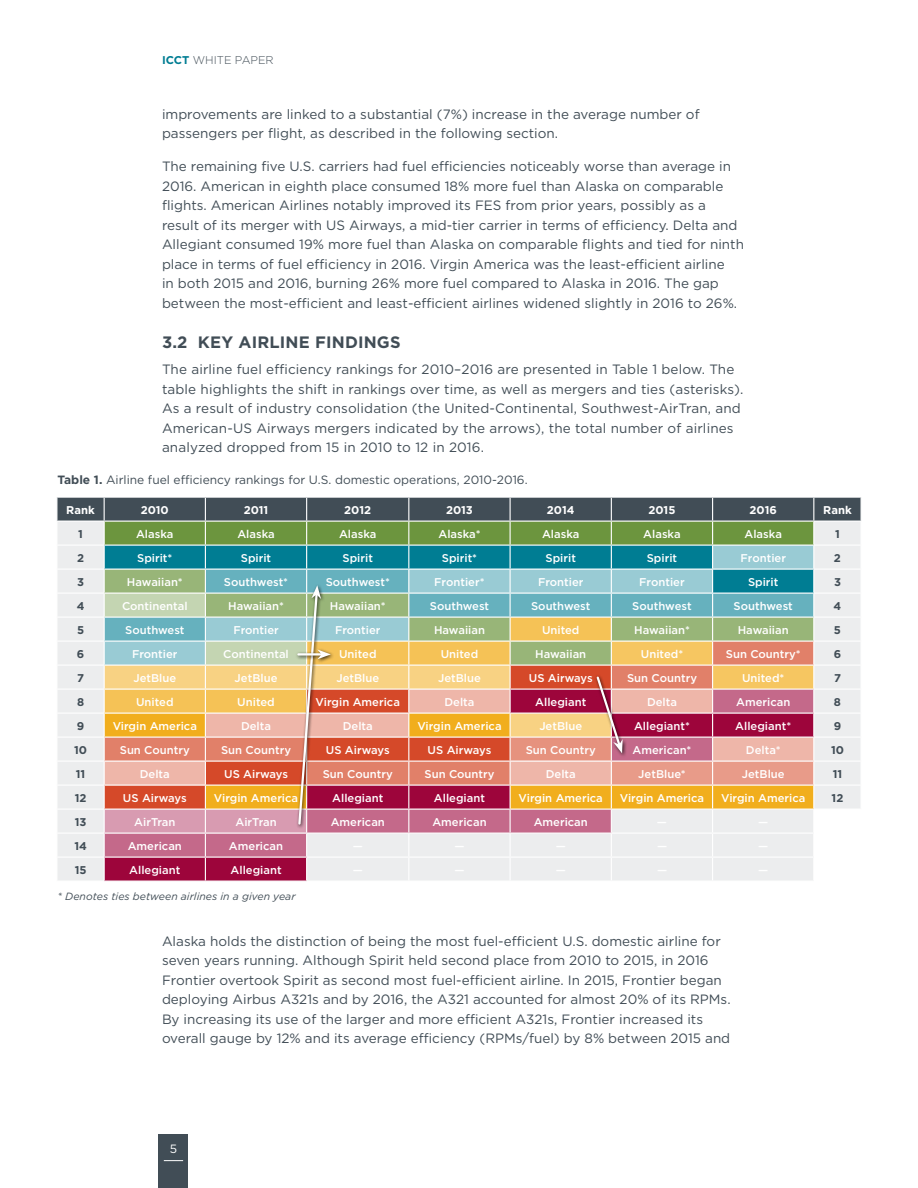
<style>
.page{position:relative;width:918px;height:1188px;background:#fff}
.page>*{position:absolute;margin:0;border:0;box-sizing:border-box;transform-origin:0 0}
.t1{font:700 16.5px "Gotham";letter-spacing:.01em;color:#414d56}
.t2{font:13.5px/19.5px "Gotham";color:#414d56}
.t3{font:12px "Gotham";color:#414d56}
.t4{font:12px "Gotham";color:#fff}
.t5{font:500 11.25px "Gotham";color:#fff}
.t6{font:700 11.25px "Gotham";color:#fff}
.t7{font:700 11.25px "Gotham";color:#414d56}
.t8{font:300 11.25px "Gotham";color:#414d56}
.t9{font:italic 10.5px "Gotham";color:#414d56}
.s1{font-weight:700;color:#007d93}
.s2{font-weight:700}
</style>
<div class="page">
<div style="left:159px;top:1134px;width:29px;height:54px;background:#414d56"></div>
<svg style="left:164px;top:1160px;width:19px;height:1px"></svg>
<svg style="left:57px;top:497px;width:804px;height:384px;background:#b9a794"></svg>
<p class="t8" style="left:162px;top:53px;width:113px"><span class="s1">ICCT</span> WHITE PAPER</p>
<p class="t2" style="left:162px;top:104px;width:539px">improvements are linked to a substantial (7%) increase in the average number of passengers per flight, as described in the following section.</p>
<p class="t2" style="left:162px;top:156px;width:584px">The remaining five U.S. carriers had fuel efficiencies noticeably worse than average in 2016. American in eighth place consumed 18% more fuel than Alaska on comparable flights. American Airlines notably improved its FES from prior years, possibly as a result of its merger with US Airways, a mid-tier carrier in terms of efficiency. Delta and Allegiant consumed 19% more fuel than Alaska on comparable flights and tied for ninth place in terms of fuel efficiency in 2016. Virgin America was the least-efficient airline<br>in both 2015 and 2016, burning 26% more fuel compared to Alaska in 2016. The gap between the most-efficient and least-efficient airlines widened slightly in 2016 to 26%.</p>
<p class="t1" style="left:162px;top:331px;width:240px">3.2 KEY AIRLINE FINDINGS</p>
<p class="t2" style="left:162px;top:359px;width:583px">The airline fuel efficiency rankings for 2010–2016 are presented in Table 1 below. The table highlights the shift in rankings over time, as well as mergers and ties (asterisks).<br>As a result of industry consolidation (the United-Continental, Southwest-AirTran, and American-US Airways mergers indicated by the arrows), the total number of airlines analyzed dropped from 15 in 2010 to 12 in 2016.</p>
<p class="t3" style="left:58px;top:472px;width:472px"><span class="s2">Table 1.</span> Airline fuel efficiency rankings for U.S. domestic operations, 2010-2016.</p>
<p class="t6" style="left:66px;top:503px;width:30px">Rank</p>
<p class="t6" style="left:141px;top:503px;width:30px">2010</p>
<p class="t6" style="left:244px;top:503px;width:26px">2011</p>
<p class="t6" style="left:344px;top:503px;width:28px">2012</p>
<p class="t6" style="left:446px;top:503px;width:28px">2013</p>
<p class="t6" style="left:547px;top:503px;width:29px">2014</p>
<p class="t6" style="left:648px;top:503px;width:28px">2015</p>
<p class="t6" style="left:750px;top:503px;width:29px">2016</p>
<p class="t6" style="left:823px;top:503px;width:30px">Rank</p>
<p class="t7" style="left:78px;top:526px;width:6px">1</p>
<p class="t5" style="left:136px;top:526px;width:39px">Alaska</p>
<p class="t5" style="left:237px;top:526px;width:39px">Alaska</p>
<p class="t5" style="left:339px;top:526px;width:39px">Alaska</p>
<p class="t5" style="left:438px;top:526px;width:44px">Alaska*</p>
<p class="t5" style="left:542px;top:526px;width:39px">Alaska</p>
<p class="t5" style="left:643px;top:526px;width:39px">Alaska</p>
<p class="t5" style="left:745px;top:526px;width:39px">Alaska</p>
<p class="t7" style="left:835px;top:526px;width:6px">1</p>
<p class="t7" style="left:77px;top:550px;width:9px">2</p>
<p class="t5" style="left:137px;top:550px;width:37px">Spirit*</p>
<p class="t5" style="left:241px;top:550px;width:32px">Spirit</p>
<p class="t5" style="left:343px;top:550px;width:32px">Spirit</p>
<p class="t5" style="left:442px;top:550px;width:37px">Spirit*</p>
<p class="t5" style="left:546px;top:550px;width:32px">Spirit</p>
<p class="t5" style="left:647px;top:550px;width:32px">Spirit</p>
<p class="t5" style="left:741px;top:550px;width:47px">Frontier</p>
<p class="t7" style="left:834px;top:550px;width:9px">2</p>
<p class="t7" style="left:77px;top:574px;width:8px">3</p>
<p class="t5" style="left:127px;top:574px;width:57px">Hawaiian*</p>
<p class="t5" style="left:224px;top:574px;width:66px">Southwest*</p>
<p class="t5" style="left:326px;top:574px;width:66px">Southwest*</p>
<p class="t5" style="left:434px;top:574px;width:52px">Frontier*</p>
<p class="t5" style="left:538px;top:574px;width:47px">Frontier</p>
<p class="t5" style="left:639px;top:574px;width:47px">Frontier</p>
<p class="t5" style="left:748px;top:574px;width:32px">Spirit</p>
<p class="t7" style="left:834px;top:574px;width:8px">3</p>
<p class="t7" style="left:77px;top:598px;width:9px">4</p>
<p class="t5" style="left:122px;top:598px;width:67px">Continental</p>
<p class="t5" style="left:228px;top:598px;width:57px">Hawaiian*</p>
<p class="t5" style="left:330px;top:598px;width:57px">Hawaiian*</p>
<p class="t5" style="left:430px;top:598px;width:61px">Southwest</p>
<p class="t5" style="left:531px;top:598px;width:61px">Southwest</p>
<p class="t5" style="left:632px;top:598px;width:61px">Southwest</p>
<p class="t5" style="left:734px;top:598px;width:61px">Southwest</p>
<p class="t7" style="left:834px;top:598px;width:9px">4</p>
<p class="t7" style="left:77px;top:622px;width:9px">5</p>
<p class="t5" style="left:125px;top:622px;width:61px">Southwest</p>
<p class="t5" style="left:233px;top:622px;width:47px">Frontier</p>
<p class="t5" style="left:335px;top:622px;width:47px">Frontier</p>
<p class="t5" style="left:434px;top:622px;width:53px">Hawaiian</p>
<p class="t5" style="left:542px;top:622px;width:39px">United</p>
<p class="t5" style="left:634px;top:622px;width:57px">Hawaiian*</p>
<p class="t5" style="left:738px;top:622px;width:53px">Hawaiian</p>
<p class="t7" style="left:834px;top:622px;width:9px">5</p>
<p class="t7" style="left:77px;top:646px;width:9px">6</p>
<p class="t5" style="left:132px;top:646px;width:47px">Frontier</p>
<p class="t5" style="left:223px;top:646px;width:67px">Continental</p>
<p class="t5" style="left:339px;top:646px;width:39px">United</p>
<p class="t5" style="left:441px;top:646px;width:39px">United</p>
<p class="t5" style="left:535px;top:646px;width:53px">Hawaiian</p>
<p class="t5" style="left:641px;top:646px;width:44px">United*</p>
<p class="t5" style="left:726px;top:646px;width:76px">Sun Country*</p>
<p class="t7" style="left:834px;top:646px;width:9px">6</p>
<p class="t7" style="left:77px;top:670px;width:8px">7</p>
<p class="t5" style="left:133px;top:670px;width:44px">JetBlue</p>
<p class="t5" style="left:235px;top:670px;width:44px">JetBlue</p>
<p class="t5" style="left:336px;top:670px;width:44px">JetBlue</p>
<p class="t5" style="left:438px;top:670px;width:44px">JetBlue</p>
<p class="t5" style="left:529px;top:670px;width:65px">US Airways</p>
<p class="t5" style="left:627px;top:670px;width:72px">Sun Country</p>
<p class="t5" style="left:742px;top:670px;width:44px">United*</p>
<p class="t7" style="left:834px;top:670px;width:8px">7</p>
<p class="t7" style="left:77px;top:694px;width:9px">8</p>
<p class="t5" style="left:136px;top:694px;width:39px">United</p>
<p class="t5" style="left:237px;top:694px;width:39px">United</p>
<p class="t5" style="left:316px;top:694px;width:86px">Virgin America</p>
<p class="t5" style="left:445px;top:694px;width:32px">Delta</p>
<p class="t5" style="left:535px;top:694px;width:53px">Allegiant</p>
<p class="t5" style="left:647px;top:694px;width:32px">Delta</p>
<p class="t5" style="left:736px;top:694px;width:56px">American</p>
<p class="t7" style="left:834px;top:694px;width:9px">8</p>
<p class="t7" style="left:77px;top:718px;width:9px">9</p>
<p class="t5" style="left:113px;top:718px;width:86px">Virgin America</p>
<p class="t5" style="left:241px;top:718px;width:32px">Delta</p>
<p class="t5" style="left:343px;top:718px;width:32px">Delta</p>
<p class="t5" style="left:417px;top:718px;width:86px">Virgin America</p>
<p class="t5" style="left:539px;top:718px;width:44px">JetBlue</p>
<p class="t5" style="left:634px;top:718px;width:57px">Allegiant*</p>
<p class="t5" style="left:735px;top:718px;width:57px">Allegiant*</p>
<p class="t7" style="left:834px;top:718px;width:9px">9</p>
<p class="t7" style="left:74px;top:742px;width:14px">10</p>
<p class="t5" style="left:120px;top:742px;width:72px">Sun Country</p>
<p class="t5" style="left:221px;top:742px;width:72px">Sun Country</p>
<p class="t5" style="left:326px;top:742px;width:65px">US Airways</p>
<p class="t5" style="left:428px;top:742px;width:65px">US Airways</p>
<p class="t5" style="left:526px;top:742px;width:72px">Sun Country</p>
<p class="t5" style="left:633px;top:742px;width:60px">American*</p>
<p class="t5" style="left:746px;top:742px;width:36px">Delta*</p>
<p class="t7" style="left:831px;top:742px;width:14px">10</p>
<p class="t7" style="left:76px;top:766px;width:11px">11</p>
<p class="t5" style="left:140px;top:766px;width:32px">Delta</p>
<p class="t5" style="left:224px;top:766px;width:65px">US Airways</p>
<p class="t5" style="left:323px;top:766px;width:72px">Sun Country</p>
<p class="t5" style="left:425px;top:766px;width:72px">Sun Country</p>
<p class="t5" style="left:546px;top:766px;width:32px">Delta</p>
<p class="t5" style="left:638px;top:766px;width:49px">JetBlue*</p>
<p class="t5" style="left:742px;top:766px;width:44px">JetBlue</p>
<p class="t7" style="left:833px;top:766px;width:11px">11</p>
<p class="t7" style="left:75px;top:790px;width:13px">12</p>
<p class="t5" style="left:123px;top:790px;width:65px">US Airways</p>
<p class="t5" style="left:214px;top:790px;width:86px">Virgin America</p>
<p class="t5" style="left:332px;top:790px;width:53px">Allegiant</p>
<p class="t5" style="left:434px;top:790px;width:53px">Allegiant</p>
<p class="t5" style="left:519px;top:790px;width:86px">Virgin America</p>
<p class="t5" style="left:620px;top:790px;width:86px">Virgin America</p>
<p class="t5" style="left:721px;top:790px;width:86px">Virgin America</p>
<p class="t7" style="left:832px;top:790px;width:13px">12</p>
<p class="t7" style="left:75px;top:814px;width:13px">13</p>
<p class="t5" style="left:134px;top:814px;width:43px">AirTran</p>
<p class="t5" style="left:236px;top:814px;width:43px">AirTran</p>
<p class="t5" style="left:331px;top:814px;width:56px">American</p>
<p class="t5" style="left:432px;top:814px;width:56px">American</p>
<p class="t5" style="left:534px;top:814px;width:56px">American</p>
<p class="t7" style="left:74px;top:838px;width:14px">14</p>
<p class="t5" style="left:128px;top:838px;width:56px">American</p>
<p class="t5" style="left:229px;top:838px;width:56px">American</p>
<p class="t7" style="left:75px;top:862px;width:13px">15</p>
<p class="t5" style="left:129px;top:862px;width:53px">Allegiant</p>
<p class="t5" style="left:231px;top:862px;width:53px">Allegiant</p>
<p class="t9" style="left:58px;top:890px;width:239px">* Denotes ties between airlines in a given year</p>
<p class="t2" style="left:162px;top:931px;width:570px">Alaska holds the distinction of being the most fuel-efficient U.S. domestic airline for seven years running. Although Spirit held second place from 2010 to 2015, in 2016<br>Frontier overtook Spirit as second most fuel-efficient airline. In 2015, Frontier began deploying Airbus A321s and by 2016, the A321 accounted for almost 20% of its RPMs.<br>By increasing its use of the larger and more efficient A321s, Frontier increased its overall gauge by 12% and its average efficiency (RPMs/fuel) by 8% between 2015 and</p>
<p class="t4" style="left:170px;top:1141px;width:9px">5</p>
</div>
